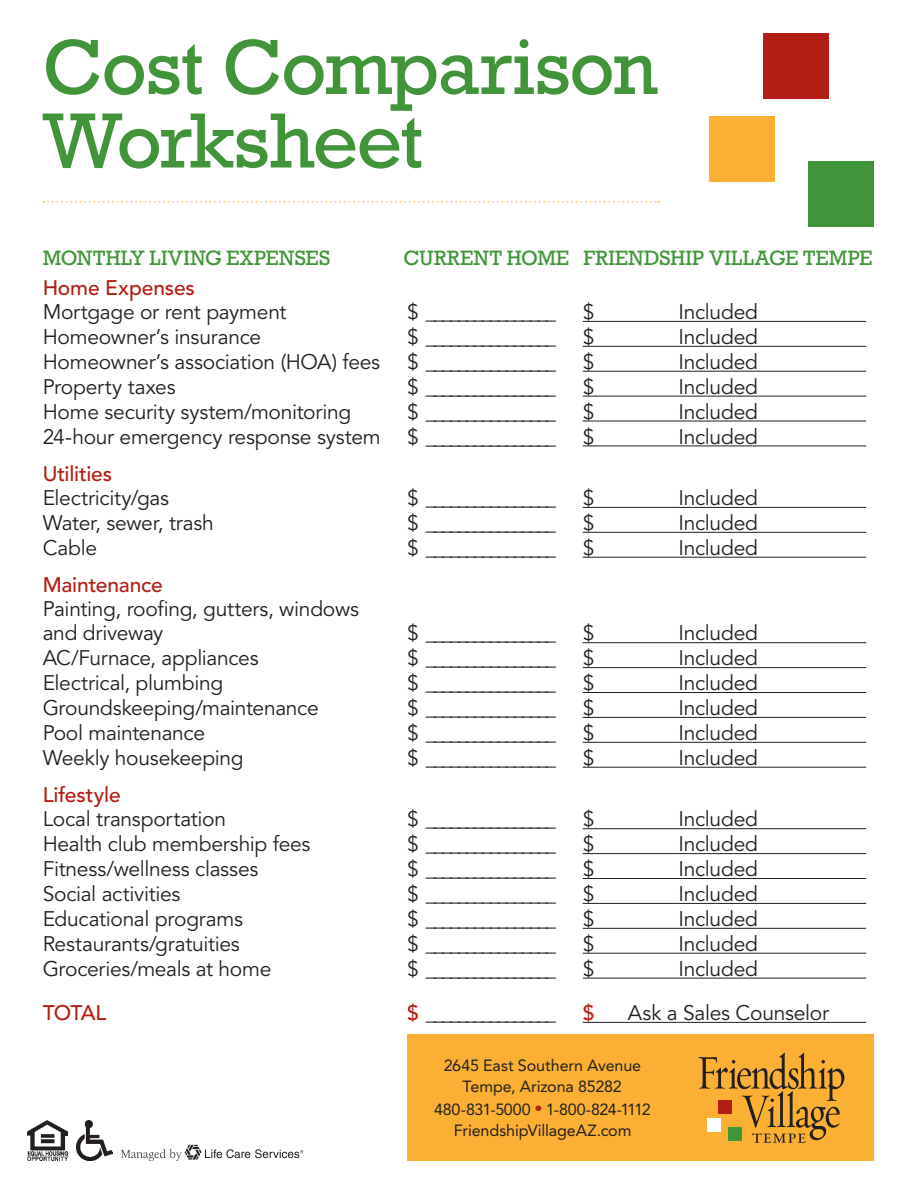
<style>
.page{position:relative;width:918px;height:1188px;background:#fff}
.page>*{position:absolute;margin:0;border:0;box-sizing:border-box;transform-origin:0 0}
.t1{font:79.5px/73.5px "Rockwell";letter-spacing:-.02em;color:#3f9537}
.t2{font:21px/24px "Avenir";letter-spacing:-.015em;color:#231f20}
.t3{font:500 21px "Avenir";letter-spacing:-.01em;color:#b41d15}
.t4{font:19.5px "Rockwell";color:#3f9537}
.t5{font:16.2px "Avenir";letter-spacing:-.01em;color:#231f20}
.s1{font-weight:500;color:#b41d15}
.s2{color:#b41d15}
</style>
<div class="page">
<hr style="left:583px;top:321px;width:283px;height:1px;background:#231f20">
<hr style="left:583px;top:346px;width:283px;height:1px;background:#231f20">
<hr style="left:583px;top:371px;width:283px;height:1px;background:#231f20">
<hr style="left:583px;top:396px;width:283px;height:1px;background:#231f20">
<hr style="left:583px;top:421px;width:283px;height:1px;background:#231f20">
<hr style="left:583px;top:446px;width:283px;height:1px;background:#231f20">
<hr style="left:583px;top:507px;width:283px;height:1px;background:#231f20">
<hr style="left:583px;top:532px;width:283px;height:1px;background:#231f20">
<hr style="left:583px;top:557px;width:283px;height:1px;background:#231f20">
<hr style="left:583px;top:642px;width:283px;height:1px;background:#231f20">
<hr style="left:583px;top:667px;width:283px;height:1px;background:#231f20">
<hr style="left:583px;top:692px;width:283px;height:1px;background:#231f20">
<hr style="left:583px;top:717px;width:283px;height:1px;background:#231f20">
<hr style="left:583px;top:742px;width:283px;height:1px;background:#231f20">
<hr style="left:583px;top:767px;width:283px;height:1px;background:#231f20">
<hr style="left:583px;top:828px;width:283px;height:1px;background:#231f20">
<hr style="left:583px;top:853px;width:283px;height:1px;background:#231f20">
<hr style="left:583px;top:878px;width:283px;height:1px;background:#231f20">
<hr style="left:583px;top:903px;width:283px;height:1px;background:#231f20">
<hr style="left:583px;top:928px;width:283px;height:1px;background:#231f20">
<hr style="left:583px;top:953px;width:283px;height:1px;background:#231f20">
<hr style="left:583px;top:978px;width:283px;height:1px;background:#231f20">
<hr style="left:583px;top:1022px;width:283px;height:1px;background:#231f20">
<svg style="left:43px;top:201px;width:616px;height:1px"></svg>
<div style="left:808px;top:161px;width:66px;height:66px;background:#3f9537"></div>
<div style="left:763px;top:33px;width:66px;height:66px;background:#b41d15"></div>
<div style="left:709px;top:117px;width:66px;height:65px;background:#fbb033"></div>
<img style="left:28px;top:1120px;width:40px;height:41px">
<img style="left:76px;top:1121px;width:36px;height:40px">
<div style="left:407px;top:1035px;width:467px;height:126px;background:#fbb033"></div>
<svg style="left:699px;top:1053px;width:145px;height:90px"></svg>
<svg style="left:121px;top:1145px;width:182px;height:16px"></svg>
<p class="t1" style="left:43px;top:30px;width:617px">Cost Comparison<br>Worksheet</p>
<p class="t4" style="left:43px;top:245px;width:289px">MONTHLY LIVING EXPENSES</p>
<p class="t4" style="left:403px;top:245px;width:471px">CURRENT HOME FRIENDSHIP VILLAGE TEMPE</p>
<p class="t3" style="left:43px;top:276px;width:154px">Home Expenses</p>
<p class="t2" style="left:43px;top:301px;width:245px">Mortgage or rent payment</p>
<p class="t2" style="left:407px;top:301px;width:150px">$ ________________</p>
<p class="t2" style="left:583px;top:301px;width:13px">$</p>
<p class="t2" style="left:679px;top:301px;width:81px">Included</p>
<p class="t2" style="left:43px;top:325px;width:220px">Homeowner’s insurance</p>
<p class="t2" style="left:407px;top:325px;width:150px">$ ________________</p>
<p class="t2" style="left:583px;top:325px;width:13px">$</p>
<p class="t2" style="left:679px;top:325px;width:81px">Included</p>
<p class="t2" style="left:43px;top:350px;width:339px">Homeowner’s association (HOA) fees</p>
<p class="t2" style="left:407px;top:350px;width:150px">$ ________________</p>
<p class="t2" style="left:583px;top:350px;width:13px">$</p>
<p class="t2" style="left:679px;top:350px;width:81px">Included</p>
<p class="t2" style="left:43px;top:375px;width:134px">Property taxes</p>
<p class="t2" style="left:407px;top:375px;width:150px">$ ________________</p>
<p class="t2" style="left:583px;top:375px;width:13px">$</p>
<p class="t2" style="left:679px;top:375px;width:81px">Included</p>
<p class="t2" style="left:43px;top:400px;width:310px">Home security system/monitoring</p>
<p class="t2" style="left:407px;top:400px;width:150px">$ ________________</p>
<p class="t2" style="left:583px;top:400px;width:13px">$</p>
<p class="t2" style="left:679px;top:400px;width:81px">Included</p>
<p class="t2" style="left:43px;top:425px;width:340px">24-hour emergency response system</p>
<p class="t2" style="left:407px;top:425px;width:150px">$ ________________</p>
<p class="t2" style="left:583px;top:425px;width:13px">$</p>
<p class="t2" style="left:679px;top:425px;width:81px">Included</p>
<p class="t3" style="left:43px;top:462px;width:71px">Utilities</p>
<p class="t2" style="left:43px;top:487px;width:128px">Electricity/gas</p>
<p class="t2" style="left:407px;top:487px;width:150px">$ ________________</p>
<p class="t2" style="left:583px;top:487px;width:13px">$</p>
<p class="t2" style="left:679px;top:487px;width:81px">Included</p>
<p class="t2" style="left:43px;top:511px;width:173px">Water, sewer, trash</p>
<p class="t2" style="left:407px;top:511px;width:150px">$ ________________</p>
<p class="t2" style="left:583px;top:511px;width:13px">$</p>
<p class="t2" style="left:679px;top:511px;width:81px">Included</p>
<p class="t2" style="left:43px;top:536px;width:56px">Cable</p>
<p class="t2" style="left:407px;top:536px;width:150px">$ ________________</p>
<p class="t2" style="left:583px;top:536px;width:13px">$</p>
<p class="t2" style="left:679px;top:536px;width:81px">Included</p>
<p class="t3" style="left:43px;top:573px;width:122px">Maintenance</p>
<p class="t2" style="left:43px;top:598px;width:318px">Painting, roofing, gutters, windows and driveway</p>
<p class="t2" style="left:407px;top:622px;width:150px">$ ________________</p>
<p class="t2" style="left:583px;top:622px;width:13px">$</p>
<p class="t2" style="left:679px;top:622px;width:81px">Included</p>
<p class="t2" style="left:43px;top:647px;width:217px">AC/Furnace, appliances</p>
<p class="t2" style="left:407px;top:647px;width:150px">$ ________________</p>
<p class="t2" style="left:583px;top:647px;width:13px">$</p>
<p class="t2" style="left:679px;top:647px;width:81px">Included</p>
<p class="t2" style="left:43px;top:672px;width:182px">Electrical, plumbing</p>
<p class="t2" style="left:407px;top:672px;width:150px">$ ________________</p>
<p class="t2" style="left:583px;top:672px;width:13px">$</p>
<p class="t2" style="left:679px;top:672px;width:81px">Included</p>
<p class="t2" style="left:43px;top:697px;width:278px">Groundskeeping/maintenance</p>
<p class="t2" style="left:407px;top:697px;width:150px">$ ________________</p>
<p class="t2" style="left:583px;top:697px;width:13px">$</p>
<p class="t2" style="left:679px;top:697px;width:81px">Included</p>
<p class="t2" style="left:43px;top:721px;width:164px">Pool maintenance</p>
<p class="t2" style="left:407px;top:721px;width:150px">$ ________________</p>
<p class="t2" style="left:583px;top:721px;width:13px">$</p>
<p class="t2" style="left:679px;top:721px;width:81px">Included</p>
<p class="t2" style="left:43px;top:746px;width:203px">Weekly housekeeping</p>
<p class="t2" style="left:407px;top:746px;width:150px">$ ________________</p>
<p class="t2" style="left:583px;top:746px;width:13px">$</p>
<p class="t2" style="left:679px;top:746px;width:81px">Included</p>
<p class="t3" style="left:43px;top:783px;width:79px">Lifestyle</p>
<p class="t2" style="left:43px;top:808px;width:185px">Local transportation</p>
<p class="t2" style="left:407px;top:808px;width:150px">$ ________________</p>
<p class="t2" style="left:583px;top:808px;width:13px">$</p>
<p class="t2" style="left:679px;top:808px;width:81px">Included</p>
<p class="t2" style="left:43px;top:833px;width:269px">Health club membership fees</p>
<p class="t2" style="left:407px;top:833px;width:150px">$ ________________</p>
<p class="t2" style="left:583px;top:833px;width:13px">$</p>
<p class="t2" style="left:679px;top:833px;width:81px">Included</p>
<p class="t2" style="left:43px;top:858px;width:217px">Fitness/wellness classes</p>
<p class="t2" style="left:407px;top:858px;width:150px">$ ________________</p>
<p class="t2" style="left:583px;top:858px;width:13px">$</p>
<p class="t2" style="left:679px;top:858px;width:81px">Included</p>
<p class="t2" style="left:43px;top:883px;width:139px">Social activities</p>
<p class="t2" style="left:407px;top:883px;width:150px">$ ________________</p>
<p class="t2" style="left:583px;top:883px;width:13px">$</p>
<p class="t2" style="left:679px;top:883px;width:81px">Included</p>
<p class="t2" style="left:43px;top:907px;width:202px">Educational programs</p>
<p class="t2" style="left:407px;top:907px;width:150px">$ ________________</p>
<p class="t2" style="left:583px;top:907px;width:13px">$</p>
<p class="t2" style="left:679px;top:907px;width:81px">Included</p>
<p class="t2" style="left:43px;top:932px;width:199px">Restaurants/gratuities</p>
<p class="t2" style="left:407px;top:932px;width:150px">$ ________________</p>
<p class="t2" style="left:583px;top:932px;width:13px">$</p>
<p class="t2" style="left:679px;top:932px;width:81px">Included</p>
<p class="t2" style="left:43px;top:957px;width:230px">Groceries/meals at home</p>
<p class="t2" style="left:407px;top:957px;width:150px">$ ________________</p>
<p class="t2" style="left:583px;top:957px;width:13px">$</p>
<p class="t2" style="left:679px;top:957px;width:81px">Included</p>
<p class="t3" style="left:43px;top:1001px;width:65px">TOTAL</p>
<p class="t2" style="left:407px;top:1001px;width:150px"><span class="s1">$</span> ________________</p>
<p class="t3" style="left:583px;top:1001px;width:13px">$</p>
<p class="t2" style="left:628px;top:1001px;width:203px">Ask a Sales Counselor</p>
<p class="t5" style="left:444px;top:1056px;width:199px">2645 East Southern Avenue</p>
<p class="t5" style="left:463px;top:1077px;width:161px">Tempe, Arizona 85282</p>
<p class="t5" style="left:434px;top:1100px;width:218px">480-831-5000 <span class="s2">•</span> 1-800-824-1112</p>
<p class="t5" style="left:454px;top:1121px;width:179px">FriendshipVillageAZ.com</p>
</div>
